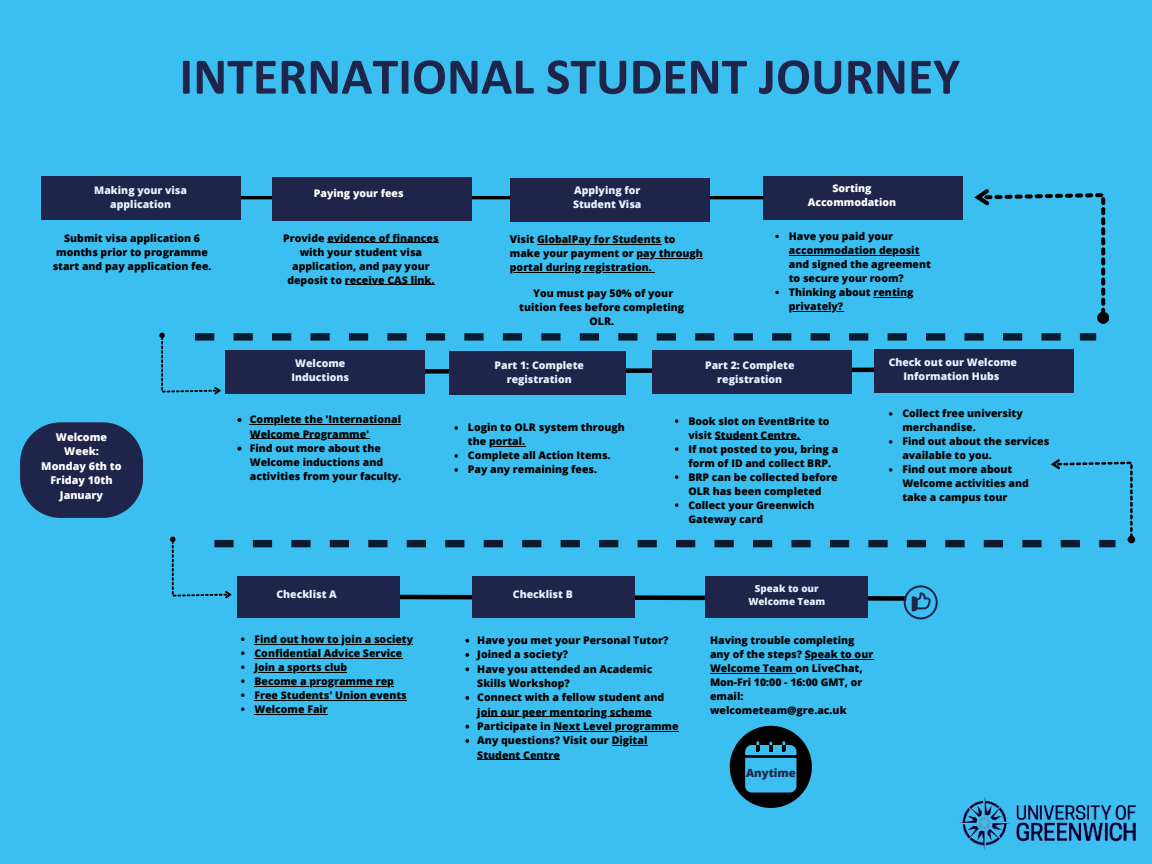
<style>
.page{position:relative;width:1152px;height:864px;background:#3abff0}
.page>*{position:absolute;margin:0;border:0;box-sizing:border-box;transform-origin:0 0}
.t1{font:700 51.75px "Calibri";color:#1f244a}
.t2{font:800 11.25px "Open Sans";color:#1f244a}
.t3{font:800 10.8px/14.4px "Open Sans";color:#fff;text-align:center}
.t4{font:800 10.5px/14px "Open Sans";color:#000}
.t5{font:800 10.5px/14px "Open Sans";color:#e9f3fe;text-align:center}
.t6{font:800 10.5px/14px "Open Sans";color:#fff;text-align:center}
.t7{font:800 9.75px/13px "Open Sans";color:#e9f3fe;text-align:center}
</style>
<div class="page">
<hr style="left:237px;top:196px;width:701px;height:3px;background:#000">
<img style="left:958px;top:796px;width:177px;height:54px">
<svg style="left:20px;top:422px;width:123px;height:96px;background:#22375e"></svg>
<div style="left:41px;top:176px;width:199px;height:43px;background:#1f244a"></div>
<div style="left:511px;top:178px;width:199px;height:43px;background:#1f244a"></div>
<div style="left:272px;top:178px;width:200px;height:43px;background:#1f244a"></div>
<div style="left:450px;top:351px;width:176px;height:44px;background:#1f244a"></div>
<div style="left:763px;top:176px;width:199px;height:43px;background:#1f244a"></div>
<svg style="left:730px;top:726px;width:82px;height:82px"></svg>
<hr style="left:327px;top:242px;width:112px;height:1px;background:#000">
<hr style="left:345px;top:284px;width:90px;height:1px;background:#000">
<hr style="left:537px;top:244px;width:124px;height:1px;background:#000">
<hr style="left:637px;top:258px;width:66px;height:1px;background:#000">
<hr style="left:510px;top:272px;width:142px;height:1px;background:#000">
<svg style="left:675px;top:419px;width:3px;height:4px"></svg>
<hr style="left:805px;top:659px;width:68px;height:1px;background:#000">
<hr style="left:710px;top:673px;width:85px;height:1px;background:#000">
<svg style="left:237px;top:418px;width:4px;height:4px"></svg>
<hr style="left:250px;top:424px;width:151px;height:1px;background:#000">
<hr style="left:250px;top:438px;width:119px;height:1px;background:#000">
<svg style="left:454px;top:426px;width:4px;height:4px"></svg>
<svg style="left:775px;top:235px;width:4px;height:3px"></svg>
<hr style="left:789px;top:255px;width:131px;height:1px;background:#000">
<svg style="left:775px;top:291px;width:4px;height:3px"></svg>
<hr style="left:874px;top:297px;width:40px;height:1px;background:#000">
<hr style="left:789px;top:311px;width:54px;height:1px;background:#000">
<svg style="left:465px;top:639px;width:4px;height:4px"></svg>
<svg style="left:465px;top:653px;width:4px;height:4px"></svg>
<svg style="left:465px;top:667px;width:4px;height:4px"></svg>
<svg style="left:465px;top:696px;width:4px;height:4px"></svg>
<hr style="left:477px;top:716px;width:175px;height:1px;background:#000">
<svg style="left:465px;top:725px;width:4px;height:4px"></svg>
<hr style="left:554px;top:731px;width:125px;height:1px;background:#000">
<svg style="left:465px;top:739px;width:4px;height:4px"></svg>
<hr style="left:612px;top:745px;width:35px;height:1px;background:#000">
<hr style="left:477px;top:759px;width:83px;height:1px;background:#000">
<svg style="left:889px;top:412px;width:3px;height:4px"></svg>
<svg style="left:241px;top:637px;width:4px;height:4px"></svg>
<hr style="left:255px;top:644px;width:158px;height:1px;background:#000">
<svg style="left:241px;top:651px;width:4px;height:4px"></svg>
<hr style="left:255px;top:658px;width:148px;height:1px;background:#000">
<svg style="left:241px;top:665px;width:4px;height:4px"></svg>
<hr style="left:255px;top:672px;width:92px;height:1px;background:#000">
<svg style="left:241px;top:679px;width:4px;height:4px"></svg>
<hr style="left:255px;top:686px;width:139px;height:1px;background:#000">
<svg style="left:241px;top:693px;width:4px;height:4px"></svg>
<hr style="left:255px;top:700px;width:152px;height:1px;background:#000">
<svg style="left:241px;top:707px;width:4px;height:4px"></svg>
<hr style="left:255px;top:714px;width:73px;height:1px;background:#000">
<svg style="left:974px;top:189px;width:135px;height:135px"></svg>
<svg style="left:159px;top:333px;width:937px;height:61px"></svg>
<svg style="left:170px;top:440px;width:965px;height:179px"></svg>
<h2 class="t1" style="left:179px;top:55px;width:782px">INTERNATIONAL STUDENT JOURNEY</h2>
<h2 class="t5" style="left:94px;top:183px;width:94px">Making your visa application</h2>
<p class="t4" style="left:53px;top:231px;width:160px;text-align:center">Submit visa application 6 months prior to programme start and pay application fee.</p>
<h2 class="t3" style="left:41px;top:430px;width:82px">Welcome<br>Week:<br>Monday 6th to<br>Friday 10th<br>January</h2>
<h2 class="t6" style="left:314px;top:186px;width:91px">Paying your fees</h2>
<h2 class="t4" style="left:283px;top:231px;width:157px;text-align:center">Provide evidence of finances with your student visa application, and pay your deposit to receive CAS link.</h2>
<h2 class="t5" style="left:573px;top:183px;width:70px;text-align:left">Applying for<br>Student Visa</h2>
<h2 class="t4" style="left:510px;top:232px;width:167px">Visit GlobalPay for Students to</h2>
<h2 class="t4" style="left:510px;top:246px;width:194px">make your payment or pay through</h2>
<p class="t4" style="left:510px;top:260px;width:144px">portal during registration.</p>
<h2 class="t4" style="left:519px;top:286px;width:167px;text-align:center">You must pay 50% of your tuition fees before completing<br>OLR.</h2>
<p class="t6" style="left:808px;top:181px;width:90px">Sorting<br>Accommodation</p>
<p class="t4" style="left:789px;top:229px;width:106px">Have you paid your</p>
<p class="t4" style="left:789px;top:243px;width:144px">accommodation deposit and signed the agreement to secure your room?<br>Thinking about renting</p>
<p class="t4" style="left:789px;top:299px;width:56px">privately?</p>
<p class="t5" style="left:291px;top:356px;width:59px">Welcome<br>Inductions</p>
<p class="t5" style="left:495px;top:358px;width:91px">Part 1: Complete registration</p>
<p class="t4" style="left:250px;top:412px;width:153px">Complete the 'International</p>
<p class="t4" style="left:250px;top:426px;width:133px">Welcome Programme'<br>Find out more about the</p>
<p class="t4" style="left:250px;top:455px;width:153px">Welcome inductions and activities from your faculty.</p>
<p class="t4" style="left:468px;top:420px;width:158px">Login to OLR system through the portal.</p>
<p class="t4" style="left:468px;top:448px;width:144px">Complete all Action Items.</p>
<p class="t4" style="left:468px;top:462px;width:131px">Pay any remaining fees.</p>
<p class="t5" style="left:705px;top:358px;width:91px">Part 2: Complete registration</p>
<p class="t4" style="left:688px;top:414px;width:143px">Book slot on EventBrite to visit Student Centre.</p>
<p class="t4" style="left:688px;top:442px;width:151px">If not posted to you, bring a form of ID and collect BRP.</p>
<h2 class="t4" style="left:688px;top:470px;width:151px">BRP can be collected before<br>OLR has been completed</h2>
<p class="t4" style="left:688px;top:498px;width:128px">Collect your Greenwich<br>Gateway card</p>
<p class="t5" style="left:889px;top:355px;width:130px">Check out our Welcome<br>Information Hubs</p>
<p class="t4" style="left:902px;top:406px;width:122px">Collect free university merchandise.</p>
<p class="t4" style="left:902px;top:434px;width:148px">Find out about the services available to you.</p>
<p class="t4" style="left:902px;top:462px;width:128px">Find out more about<br>Welcome activities and take a campus tour</p>
<p class="t5" style="left:276px;top:587px;width:62px">Checklist A</p>
<p class="t5" style="left:513px;top:587px;width:61px">Checklist B</p>
<p class="t4" style="left:255px;top:632px;width:160px">Find out how to join a society</p>
<p class="t4" style="left:255px;top:646px;width:149px">Confidential Advice Service</p>
<p class="t4" style="left:255px;top:660px;width:94px">Join a sports club</p>
<p class="t4" style="left:255px;top:674px;width:141px">Become a programme rep</p>
<p class="t4" style="left:255px;top:688px;width:154px">Free Students' Union events</p>
<p class="t4" style="left:255px;top:702px;width:75px">Welcome Fair</p>
<p class="t4" style="left:477px;top:633px;width:193px">Have you met your Personal Tutor?</p>
<p class="t4" style="left:477px;top:647px;width:92px">Joined a society?</p>
<h2 class="t4" style="left:477px;top:661px;width:177px;line-height:14.4px">Have you attended an Academic<br>Skills Workshop?</h2>
<p class="t4" style="left:477px;top:690px;width:188px">Connect with a fellow student and</p>
<h2 class="t4" style="left:477px;top:704px;width:203px;line-height:14.4px">join our peer mentoring scheme<br>Participate in Next Level programme</h2>
<p class="t4" style="left:477px;top:733px;width:172px">Any questions? Visit our Digital</p>
<p class="t4" style="left:477px;top:748px;width:84px">Student Centre</p>
<p class="t7" style="left:748px;top:582px;width:79px">Speak to our<br>Welcome Team</p>
<h2 class="t4" style="left:710px;top:633px;width:165px">Having trouble completing any of the steps? Speak to our</h2>
<h2 class="t4" style="left:710px;top:661px;width:154px">Welcome Team on LiveChat,<br>Mon-Fri 10:00 - 16:00 GMT, or email: welcometeam@gre.ac.uk</h2>
<h1 class="t2" style="left:746px;top:765px;width:51px">Anytime</h1>
</div>
